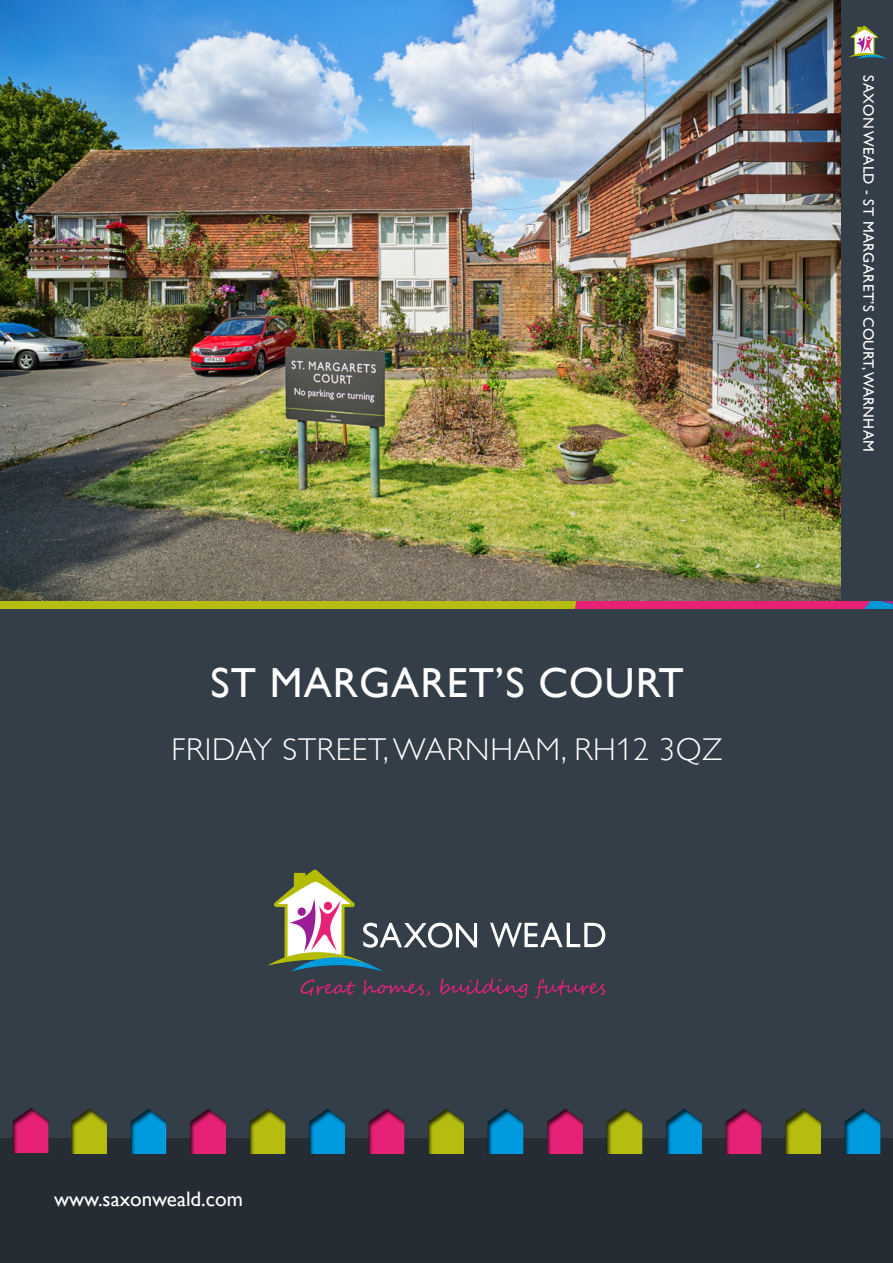
<style>
.page{position:relative;width:893px;height:1263px;background:#343e48}
.page>*{position:absolute;margin:0;border:0;box-sizing:border-box;transform-origin:0 0}
.t1{font:42px "Gill Alt One";letter-spacing:.025em;color:#fff}
.t2{font:300 31.5px "Gill Alt One";letter-spacing:.025em;color:#fff}
.t3{font:21px "Gill Alt One";color:#fff}
.t4{font:15px "Gill Alt One";letter-spacing:.025em;color:#fff}
</style>
<div class="page">
<img style="left:0;top:0;width:840px;height:600px">
<div style="left:0;top:1138px;width:893px;height:125px;background:#252c33"></div>
<div style="left:0;top:1098px;width:61px;height:57px;background:#000;opacity:.75"></div>
<div style="left:56px;top:1099px;width:63px;height:57px;background:#000;opacity:.75"></div>
<div style="left:117px;top:1099px;width:62px;height:57px;background:#000;opacity:.75"></div>
<div style="left:175px;top:1099px;width:63px;height:57px;background:#000;opacity:.75"></div>
<div style="left:236px;top:1099px;width:62px;height:57px;background:#000;opacity:.75"></div>
<div style="left:295px;top:1099px;width:62px;height:57px;background:#000;opacity:.75"></div>
<div style="left:355px;top:1099px;width:63px;height:57px;background:#000;opacity:.75"></div>
<div style="left:414px;top:1099px;width:62px;height:57px;background:#000;opacity:.75"></div>
<div style="left:474px;top:1099px;width:63px;height:57px;background:#000;opacity:.75"></div>
<div style="left:533px;top:1099px;width:62px;height:57px;background:#000;opacity:.75"></div>
<div style="left:593px;top:1099px;width:61px;height:57px;background:#000;opacity:.75"></div>
<div style="left:652px;top:1099px;width:63px;height:57px;background:#000;opacity:.75"></div>
<div style="left:711px;top:1099px;width:62px;height:57px;background:#000;opacity:.75"></div>
<div style="left:771px;top:1099px;width:63px;height:57px;background:#000;opacity:.75"></div>
<div style="left:830px;top:1099px;width:63px;height:57px;background:#000;opacity:.75"></div>
<svg style="left:301px;top:980px;width:54px;height:16px"></svg>
<svg style="left:363px;top:980px;width:67px;height:16px"></svg>
<svg style="left:440px;top:979px;width:87px;height:19px"></svg>
<svg style="left:535px;top:979px;width:70px;height:19px"></svg>
<svg style="left:268px;top:869px;width:209px;height:102px"></svg>
<svg style="left:490px;top:923px;width:115px;height:24px"></svg>
<svg style="left:849px;top:26px;width:38px;height:33px"></svg>
<svg style="left:0;top:601px;width:893px;height:7px;background:#c08836"></svg>
<h1 class="t1" style="left:210px;top:658px;width:475px">ST MARGARET’S COURT</h1>
<h2 class="t2" style="left:172px;top:731px;width:552px">FRIDAY STREET, WARNHAM, RH12 3QZ</h2>
<p class="t4" style="left:877px;top:75px;width:378px;rotate:90deg">SAXON WEALD - ST MARGARET’S COURT, WARNHAM</p>
<h3 class="t3" style="left:54px;top:1187px;width:190px">www.saxonweald.com</h3>
</div>
